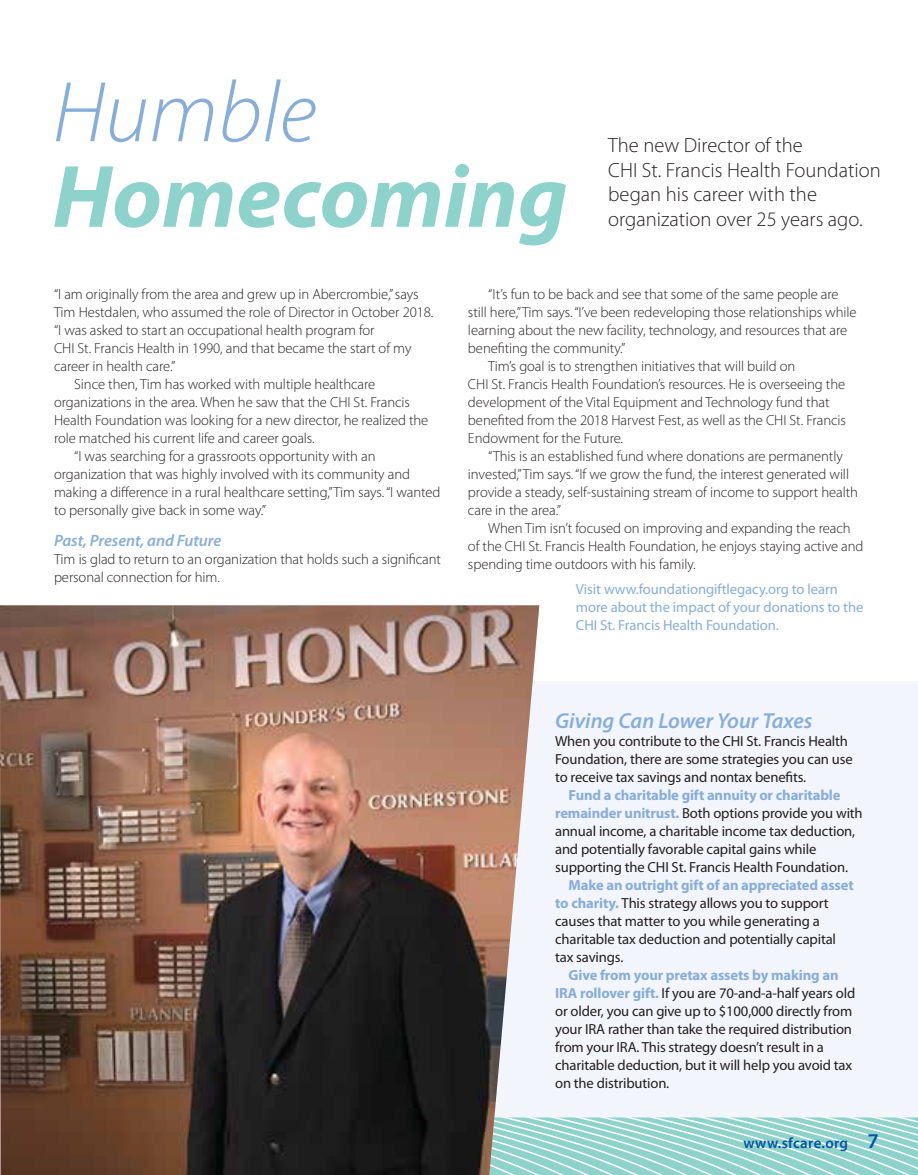
<style>
.page{position:relative;width:918px;height:1175px;background:#fff}
.page>*{position:absolute;margin:0;border:0;box-sizing:border-box;transform-origin:0 0}
.t1{font:italic 700 89.4px "Myriad Pro";color:#8ed2cc}
.t2{font:italic 300 87px "Myriad Pro";color:#87addb}
.t3{font:italic 600 21.75px "Myriad Pro";color:#87addb}
.t4{font:300 20.7px/24.8px "Myriad Pro";color:#231f20}
.t5{font:italic 600 16.5px "Myriad Pro";letter-spacing:-.005em;color:#87addb}
.t6{font:600 15px "Myriad Pro";letter-spacing:.02em;color:#0054a6}
.t7{font:300 14.7px/18px "Myriad Pro";letter-spacing:-.005em;color:#231f20}
.t8{font:14.7px/18px "Myriad Pro";letter-spacing:-.01em;color:#231f20}
.t9{font:14.7px/18px "Myriad Pro";letter-spacing:-.005em;color:#87addb}
.s1{font-weight:700;color:#87addb}
.s2{font-size:21px}
</style>
<div class="page">
<svg style="left:539px;top:1117px;width:379px;height:57px;background:#a5dbd6"></svg>
<div style="left:539px;top:681px;width:379px;height:436px;background:#f2f5fb"></div>
<img style="left:0;top:605px;width:539px;height:569px">
<svg style="left:0;top:847px;width:30px;height:327px;background:#684735"></svg>
<h2 class="t2" style="left:52px;top:60px;width:266px">Humble</h2>
<h1 class="t1" style="left:52px;top:138px;width:517px">Homecoming</h1>
<h3 class="t4" style="left:608px;top:132px;width:274px">The new Director of the<br>CHI St. Francis Health Foundation began his career with the organization over 25 years ago.</h3>
<p class="t7" style="left:54px;top:284px;width:366px">“I am originally from the area and grew up in Abercrombie,” says</p>
<p class="t7" style="left:54px;top:302px;width:381px">Tim Hestdalen, who assumed the role of Director in October 2018.</p>
<p class="t7" style="left:54px;top:320px;width:322px">“I was asked to start an occupational health program for</p>
<p class="t7" style="left:54px;top:338px;width:359px">CHI St. Francis Health in 1990, and that became the start of my</p>
<p class="t7" style="left:54px;top:356px;width:123px">career in health care.”</p>
<p class="t7" style="left:74px;top:375px;width:303px">Since then, Tim has worked with multiple healthcare</p>
<p class="t7" style="left:54px;top:393px;width:358px">organizations in the area. When he saw that the CHI St. Francis</p>
<p class="t7" style="left:54px;top:411px;width:376px">Health Foundation was looking for a new director, he realized the</p>
<p class="t7" style="left:54px;top:429px;width:262px">role matched his current life and career goals.</p>
<p class="t7" style="left:74px;top:447px;width:303px">“I was searching for a grassroots opportunity with an</p>
<p class="t7" style="left:54px;top:465px;width:358px">organization that was highly involved with its community and</p>
<p class="t7" style="left:54px;top:483px;width:388px">making a difference in a rural healthcare setting,” Tim says. “I wanted</p>
<p class="t7" style="left:54px;top:501px;width:214px">to personally give back in some way.”</p>
<p class="t5" style="left:54px;top:530px;width:169px">Past, Present, and Future</p>
<p class="t7" style="left:54px;top:550px;width:388px">Tim is glad to return to an organization that holds such a significant personal connection for him.</p>
<p class="t7" style="left:488px;top:284px;width:352px">“It’s fun to be back and see that some of the same people are</p>
<p class="t7" style="left:468px;top:302px;width:390px">still here,” Tim says. “I’ve been redeveloping those relationships while</p>
<p class="t7" style="left:468px;top:320px;width:381px">learning about the new facility, technology, and resources that are</p>
<p class="t7" style="left:468px;top:338px;width:159px">benefiting the community.”</p>
<p class="t7" style="left:488px;top:356px;width:309px">Tim’s goal is to strengthen initiatives that will build on</p>
<p class="t7" style="left:468px;top:374px;width:379px">CHI St. Francis Health Foundation’s resources. He is overseeing the</p>
<p class="t7" style="left:468px;top:393px;width:363px">development of the Vital Equipment and Technology fund that</p>
<p class="t7" style="left:468px;top:411px;width:380px">benefited from the 2018 Harvest Fest, as well as the CHI St. Francis</p>
<p class="t7" style="left:468px;top:429px;width:157px">Endowment for the Future.</p>
<p class="t7" style="left:488px;top:447px;width:356px">“This is an established fund where donations are permanently</p>
<p class="t7" style="left:468px;top:465px;width:383px">invested,” Tim says. “If we grow the fund, the interest generated will</p>
<p class="t7" style="left:468px;top:483px;width:392px">provide a steady, self-sustaining stream of income to support health</p>
<p class="t7" style="left:468px;top:501px;width:94px">care in the area.”</p>
<p class="t7" style="left:488px;top:519px;width:364px">When Tim isn’t focused on improving and expanding the reach</p>
<p class="t7" style="left:468px;top:537px;width:397px">of the CHI St. Francis Health Foundation, he enjoys staying active and</p>
<p class="t7" style="left:468px;top:555px;width:229px">spending time outdoors with his family.</p>
<p class="t9" style="left:576px;top:580px;width:289px">Visit www.foundationgiftlegacy.org to learn more about the impact of your donations to the<br>CHI St. Francis Health Foundation.</p>
<h3 class="t3" style="left:555px;top:706px;width:259px">Giving Can Lower Your Taxes</h3>
<p class="t8" style="left:555px;top:732px;width:299px">When you contribute to the CHI St. Francis Health<br>Foundation, there are some strategies you can use to receive tax savings and nontax benefits.</p>
<p class="t8" style="left:555px;top:786px;width:309px;text-indent:13px"><span class="s1">Fund a charitable gift annuity or charitable remainder unitrust.</span> Both options provide you with annual income, a charitable income tax deduction, and potentially favorable capital gains while supporting the CHI St. Francis Health Foundation.</p>
<p class="t8" style="left:555px;top:876px;width:300px;text-indent:13px"><span class="s1">Make an outright gift of an appreciated asset to charity.</span> This strategy allows you to support causes that matter to you while generating a charitable tax deduction and potentially capital tax savings.</p>
<p class="t8" style="left:555px;top:966px;width:302px;text-indent:13px"><span class="s1">Give from your pretax assets by making an IRA rollover gift.</span> If you are 70-and-a-half years old or older, you can give up to $100,000 directly from your IRA rather than take the required distribution from your IRA. This strategy doesn’t result in a charitable deduction, but it will help you avoid tax on the distribution.</p>
<p class="t6" style="left:744px;top:1133px;width:137px">www.sfcare.org <span class="s2">7</span></p>
</div>
